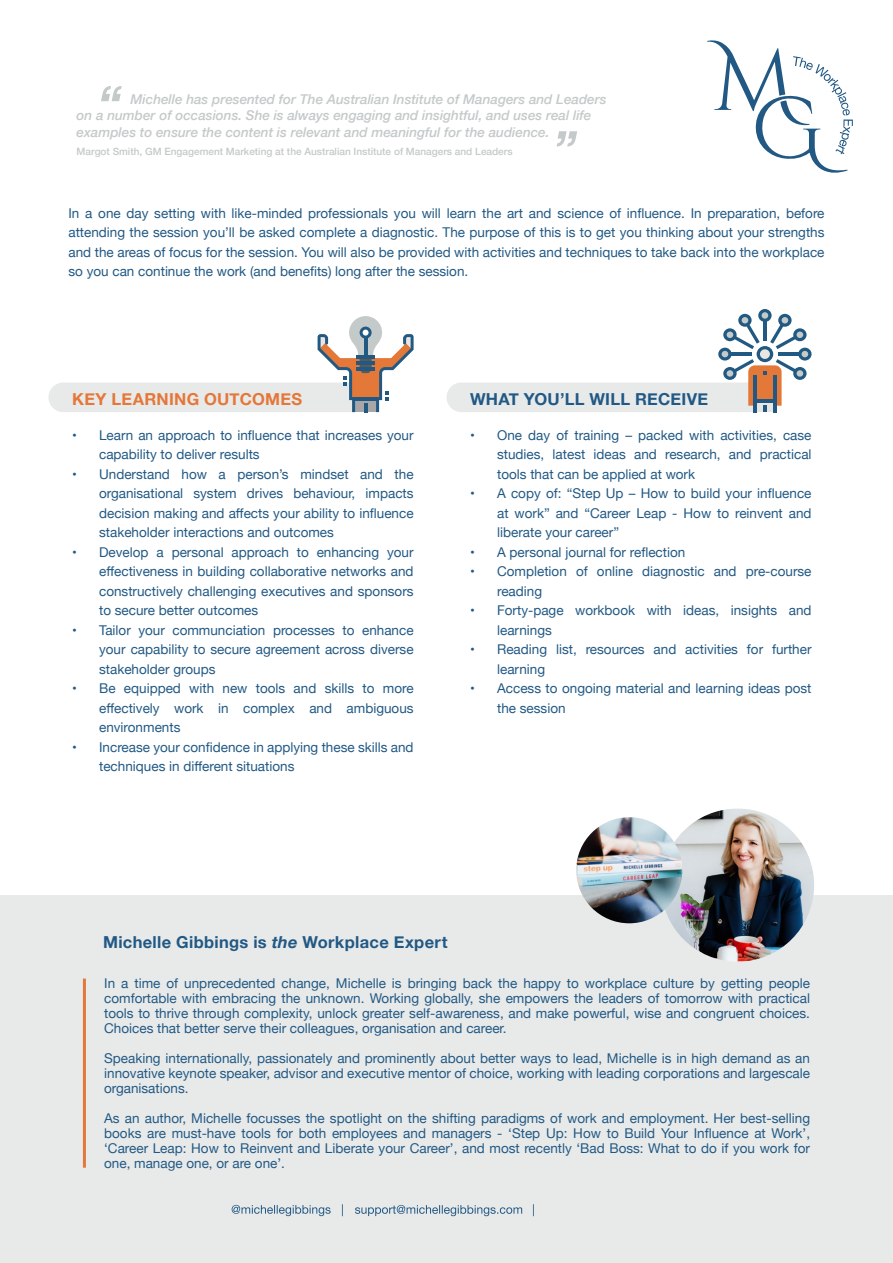
<style>
.page{position:relative;width:893px;height:1263px;background:#fff}
.page>*{position:absolute;margin:0;border:0;box-sizing:border-box;transform-origin:0 0}
.t1{font:italic 500 54px "Helvetica Neue";color:#c4c9c9}
.t2{font:700 16.5px "Helvetica Neue";letter-spacing:.02em;color:#225984}
.t3{font:700 16.5px "Helvetica Neue";letter-spacing:.015em;color:#e47739}
.t4{font:13.5px/19.5px "Helvetica Neue";color:#225984;text-align:justify}
.t5{font:italic 500 13.5px/16.5px "Helvetica Neue";color:#c4c9c9}
.t6{font:500 10.05px "Helvetica Neue";color:#c4c9c9}
.s1{font-style:italic}
</style>
<div class="page">
<div style="left:0;top:895px;width:893px;height:368px;background:#e8eaea"></div>
<svg style="left:232px;top:1204px;width:302px;height:12px"></svg>
<svg style="left:707px;top:40px;width:146px;height:133px"></svg>
<hr style="left:83px;top:978px;width:3px;height:190px;background:#e47739">
<svg style="left:48px;top:316px;width:366px;height:96px"></svg>
<svg style="left:447px;top:309px;width:365px;height:103px"></svg>
<img style="left:661px;top:808px;width:153px;height:154px;border-radius:77px">
<img style="left:576px;top:817px;width:106px;height:106px;border-radius:53px">
<h1 class="t1" style="left:97px;top:59px;width:25px">“</h1>
<p class="t5" style="left:77px;top:90px;width:531px;text-indent:54px">Michelle has presented for The Australian Institute of Managers and Leaders on a number of occasions. She is always engaging and insightful, and uses real life examples to ensure the content is relevant and meaningful for the audience.</p>
<h1 class="t1" style="left:581px;top:173px;width:25px;rotate:-180deg">“</h1>
<p class="t6" style="left:77px;top:144px;width:438px">Margot Smith, GM Engagement Marketing at the Australian Institute of Managers and Leaders</p>
<p class="t4" style="left:68px;top:204px;width:758px">In a one day setting with like-minded professionals you will learn the art and science of influence. In preparation, before attending the session you’ll be asked complete a diagnostic. The purpose of this is to get you thinking about your strengths and the areas of focus for the session. You will also be provided with activities and techniques to take back into the workplace so you can continue the work (and benefits) long after the session.</p>
<p class="t3" style="left:72px;top:386px;width:231px">KEY LEARNING OUTCOMES</p>
<p class="t4" style="left:99px;top:426px;width:316px;text-indent:-27px">• Learn an approach to influence that increases your capability to deliver results</p>
<p class="t4" style="left:99px;top:465px;width:316px;text-indent:-27px">• Understand how a person’s mindset and the organisational system drives behaviour, impacts decision making and affects your ability to influence stakeholder interactions and outcomes</p>
<p class="t4" style="left:99px;top:543px;width:316px;text-indent:-27px">• Develop a personal approach to enhancing your effectiveness in building collaborative networks and constructively challenging executives and sponsors to secure better outcomes</p>
<p class="t4" style="left:99px;top:621px;width:316px;text-indent:-27px">• Tailor your communciation processes to enhance your capability to secure agreement across diverse stakeholder groups</p>
<p class="t4" style="left:99px;top:679px;width:316px;text-indent:-27px">• Be equipped with new tools and skills to more effectively work in complex and ambiguous environments</p>
<p class="t4" style="left:99px;top:738px;width:316px;text-indent:-27px">• Increase your confidence in applying these skills and techniques in different situations</p>
<p class="t2" style="left:470px;top:386px;width:240px">WHAT YOU’LL WILL RECEIVE</p>
<p class="t4" style="left:497px;top:426px;width:316px;text-indent:-27px">• One day of training – packed with activities, case studies, latest ideas and research, and practical tools that can be applied at work</p>
<p class="t4" style="left:497px;top:484px;width:316px;text-indent:-27px">• A copy of: “Step Up – How to build your influence at work” and “Career Leap - How to reinvent and liberate your career”</p>
<p class="t4" style="left:470px;top:543px;width:217px">• A personal journal for reflection</p>
<p class="t4" style="left:497px;top:562px;width:316px;text-indent:-27px">• Completion of online diagnostic and pre-course reading</p>
<p class="t4" style="left:497px;top:601px;width:316px;text-indent:-27px">• Forty-page workbook with ideas, insights and learnings</p>
<p class="t4" style="left:497px;top:640px;width:316px;text-indent:-27px">• Reading list, resources and activities for further learning</p>
<p class="t4" style="left:497px;top:679px;width:316px;text-indent:-27px">• Access to ongoing material and learning ideas post the session</p>
<p class="t2" style="left:103px;top:929px;width:346px">Michelle Gibbings is <span class="s1">the</span> Workplace Expert</p>
<p class="t4" style="left:104px;top:976px;width:707px;line-height:15px">In a time of unprecedented change, Michelle is bringing back the happy to workplace culture by getting people comfortable with embracing the unknown. Working globally, she empowers the leaders of tomorrow with practical tools to thrive through complexity, unlock greater self-awareness, and make powerful, wise and congruent choices.<br>Choices that better serve their colleagues, organisation and career.</p>
<p class="t4" style="left:104px;top:1051px;width:707px;line-height:15px">Speaking internationally, passionately and prominently about better ways to lead, Michelle is in high demand as an innovative keynote speaker, advisor and executive mentor of choice, working with leading corporations and largescale organisations.</p>
<p class="t4" style="left:104px;top:1111px;width:707px;line-height:15px">As an author, Michelle focusses the spotlight on the shifting paradigms of work and employment. Her best-selling books are must-have tools for both employees and managers - ‘Step Up: How to Build Your Influence at Work’, ‘Career Leap: How to Reinvent and Liberate your Career’, and most recently ‘Bad Boss: What to do if you work for one, manage one, or are one’.</p>
</div>
